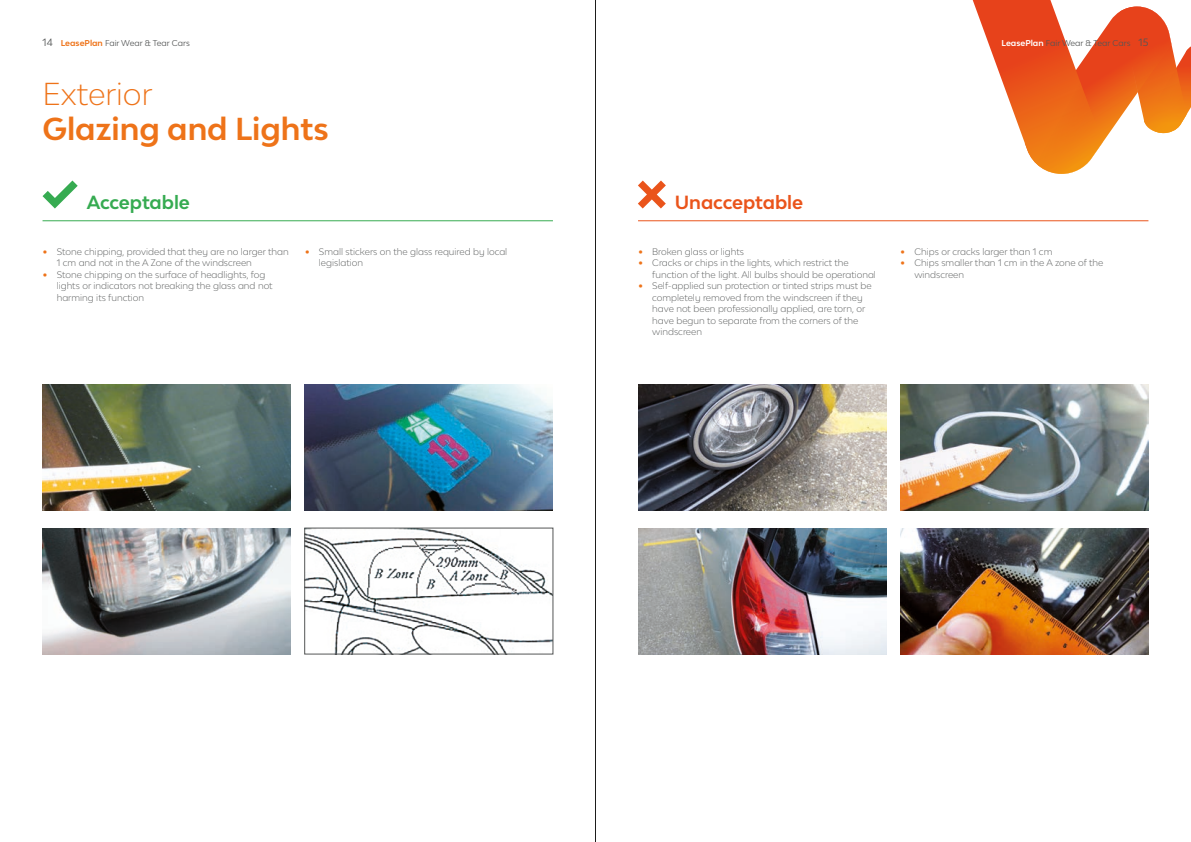
<style>
.page{position:relative;width:1191px;height:842px;background:#fff}
.page>*{position:absolute;margin:0;border:0;box-sizing:border-box;transform-origin:0 0}
.t1{font:700 30px "Lease Plan";color:#ee7319}
.t2{font:300 30px "Lease Plan";color:#ee7319}
.t3{font:700 18px "Lease Plan";letter-spacing:-.005em;color:#ea541b}
.t4{font:700 18px "Lease Plan";letter-spacing:-.01em;color:#36ab51}
.t5{font:300 9px/11.5px "Lease Plan";color:#545656}
.t6{font:8px "Lease Plan";color:#545656}
.s1{font-size:10px}
.s2{font-weight:700;color:#ee7319}
.s3{font-weight:700;color:#fff}
.s4{font-weight:700;font-size:13px;color:#ee7319}
</style>
<div class="page">
<svg style="left:972px;top:0;width:219px;height:174px"></svg>
<img style="left:638px;top:384px;width:248px;height:126px">
<img style="left:900px;top:384px;width:248px;height:126px">
<img style="left:638px;top:528px;width:248px;height:126px">
<img style="left:900px;top:528px;width:248px;height:126px">
<img style="left:43px;top:384px;width:248px;height:126px">
<img style="left:305px;top:384px;width:248px;height:126px">
<img style="left:306px;top:530px;width:245px;height:122px">
<div style="left:304px;top:528px;width:249px;height:126px;border:1px solid #545656"></div>
<img style="left:43px;top:528px;width:248px;height:126px">
<svg style="left:43px;top:181px;width:35px;height:28px"></svg>
<svg style="left:638px;top:180px;width:28px;height:28px"></svg>
<hr style="left:43px;top:220px;width:510px;height:1px;background:#36ab51">
<hr style="left:638px;top:220px;width:510px;height:1px;background:#ea541b">
<hr style="left:595px;top:0;width:1px;height:842px;background:#1d1d1b">
<p class="t6" style="left:43px;top:38px;width:149px"><span class="s1">14</span> <span class="s2">LeasePlan</span> Fair Wear &amp; Tear Cars</p>
<p class="t6" style="left:1001px;top:38px;width:148px"><span class="s3">LeasePlan</span> Fair Wear &amp; Tear Cars <span class="s1">15</span></p>
<h1 class="t2" style="left:43px;top:74px;width:111px">Exterior</h1>
<h1 class="t1" style="left:43px;top:109px;width:288px">Glazing and Lights</h1>
<h2 class="t4" style="left:87px;top:190px;width:105px">Acceptable</h2>
<h2 class="t3" style="left:675px;top:190px;width:130px">Unacceptable</h2>
<p class="t5" style="left:57px;top:245px;width:233px;text-indent:-14px"><span class="s4">•</span> Stone chipping, provided that they are no larger than<br>1 cm and not in the A Zone of the windscreen</p>
<p class="t5" style="left:57px;top:268px;width:217px;text-indent:-14px"><span class="s4">•</span> Stone chipping on the surface of headlights, fog lights or indicators not breaking the glass and not harming its function</p>
<p class="t5" style="left:319px;top:245px;width:190px;text-indent:-14px"><span class="s4">•</span> Small stickers on the glass required by local legislation</p>
<p class="t5" style="left:638px;top:245px;width:107px"><span class="s4">•</span> Broken glass or lights</p>
<p class="t5" style="left:652px;top:257px;width:225px;text-indent:-14px"><span class="s4">•</span> Cracks or chips in the lights, which restrict the function of the light. All bulbs should be operational</p>
<p class="t5" style="left:652px;top:280px;width:221px;text-indent:-14px"><span class="s4">•</span> Self-applied sun protection or tinted strips must be completely removed from the windscreen if they have not been professionally applied, are torn, or have begun to separate from the corners of the windscreen</p>
<p class="t5" style="left:900px;top:245px;width:154px"><span class="s4">•</span> Chips or cracks larger than 1 cm</p>
<p class="t5" style="left:914px;top:257px;width:191px;text-indent:-14px"><span class="s4">•</span> Chips smaller than 1 cm in the A zone of the windscreen</p>
</div>
